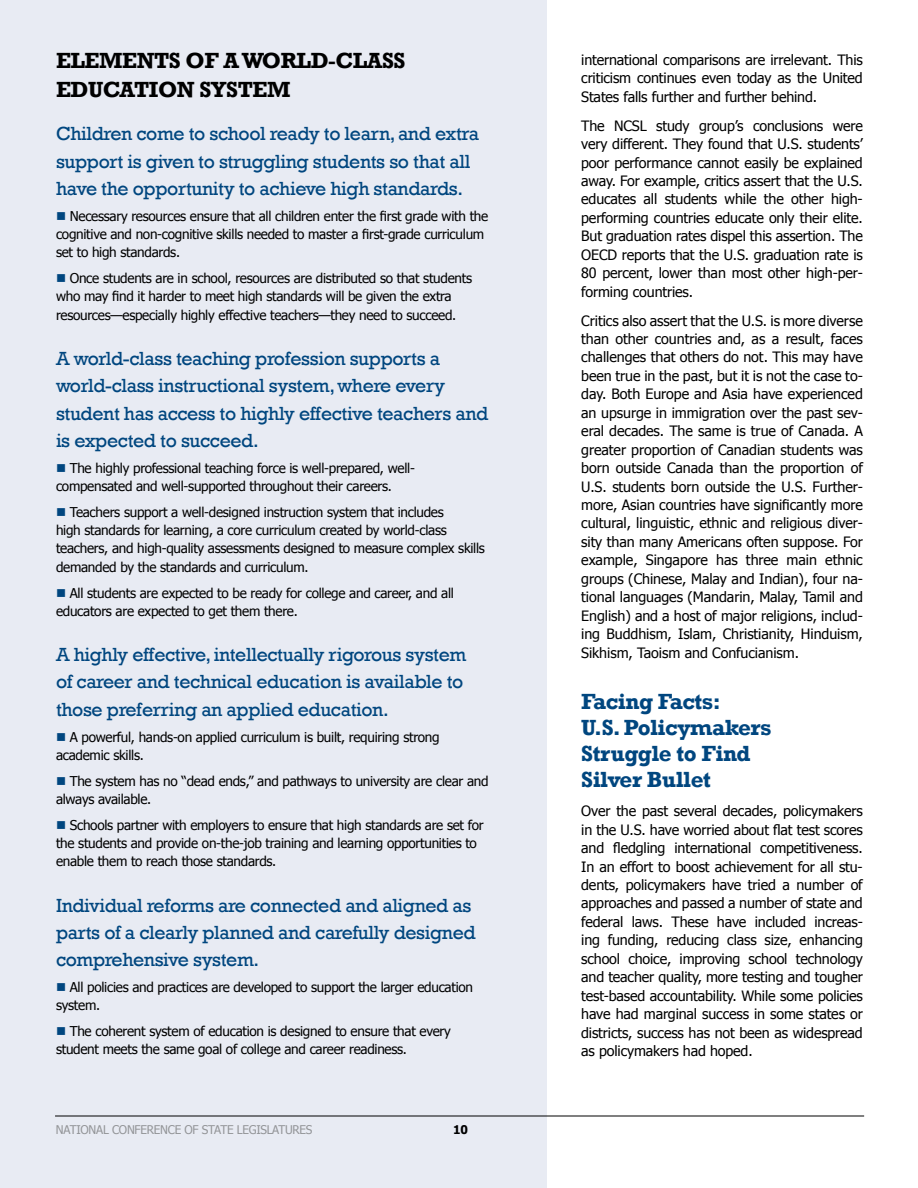
<style>
.page{position:relative;width:918px;height:1188px;background:#fff}
.page>*{position:absolute;margin:0;border:0;box-sizing:border-box;transform-origin:0 0}
.t1{font:700 22.5px/26px "Rockwell";letter-spacing:-.02em;color:#00467f}
.t2{font:700 22.5px/28.8px "Rockwell";letter-spacing:-.02em;color:#000}
.t3{font:19.5px/27.3px "Rockwell";letter-spacing:-.02em;color:#00467f}
.t4{font:14.25px/18.5px "Tahoma";letter-spacing:-.01em;color:#000;text-align:justify}
.t5{font:13.5px/18.3px "Tahoma";letter-spacing:-.02em;color:#000}
.t6{font:12px "Tahoma";letter-spacing:-.02em;color:#939598}
.t7{font:700 12px "Tahoma";color:#000}
.s1{color:#00467f}
</style>
<div class="page">
<div style="left:0;top:0;width:547px;height:1188px;background:#e8ebf3"></div>
<hr style="left:55px;top:1116px;width:809px;height:1px;background:#000">
<h1 class="t2" style="left:56px;top:46px;width:351px">ELEMENTS OF A WORLD-CLASS<br>EDUCATION SYSTEM</h1>
<h2 class="t3" style="left:56px;top:120px;width:425px">Children come to school ready to learn, and extra support is given to struggling students so that all have the opportunity to achieve high standards.</h2>
<p class="t5" style="left:56px;top:207px;width:434px"><span class="s1">■</span> Necessary resources ensure that all children enter the first grade with the cognitive and non-cognitive skills needed to master a first-grade curriculum set to high standards.</p>
<p class="t5" style="left:56px;top:270px;width:418px"><span class="s1">■</span> Once students are in school, resources are distributed so that students who may find it harder to meet high standards will be given the extra resources—especially highly effective teachers—they need to succeed.</p>
<h2 class="t3" style="left:56px;top:345px;width:434px">A world-class teaching profession supports a world-class instructional system, where every student has access to highly effective teachers and is expected to succeed.</h2>
<p class="t5" style="left:56px;top:459px;width:360px"><span class="s1">■</span> The highly professional teaching force is well-prepared, well&shy;compensated and well-supported throughout their careers.</p>
<p class="t5" style="left:56px;top:504px;width:430px"><span class="s1">■</span> Teachers support a well-designed instruction system that includes<br>high standards for learning, a core curriculum created by world-class teachers, and high-quality assessments designed to measure complex skills demanded by the standards and curriculum.</p>
<p class="t5" style="left:56px;top:584px;width:399px"><span class="s1">■</span> All students are expected to be ready for college and career, and all educators are expected to get them there.</p>
<h2 class="t3" style="left:56px;top:641px;width:412px">A highly effective, intellectually rigorous system of career and technical education is available to those preferring an applied education.</h2>
<p class="t5" style="left:56px;top:728px;width:385px"><span class="s1">■</span> A powerful, hands-on applied curriculum is built, requiring strong academic skills.</p>
<p class="t5" style="left:56px;top:772px;width:434px"><span class="s1">■</span> The system has no “dead ends,” and pathways to university are clear and always available.</p>
<p class="t5" style="left:56px;top:816px;width:429px"><span class="s1">■</span> Schools partner with employers to ensure that high standards are set for the students and provide on-the-job training and learning opportunities to enable them to reach those standards.</p>
<h2 class="t3" style="left:56px;top:892px;width:421px">Individual reforms are connected and aligned as parts of a clearly planned and carefully designed comprehensive system.</h2>
<p class="t5" style="left:56px;top:979px;width:419px"><span class="s1">■</span> All policies and practices are developed to support the larger education system.</p>
<p class="t5" style="left:56px;top:1023px;width:396px"><span class="s1">■</span> The coherent system of education is designed to ensure that every student meets the same goal of college and career readiness.</p>
<p class="t6" style="left:56px;top:1122px;width:258px">NATIONAL CONFERENCE OF STATE LEGISLATURES</p>
<p class="t7" style="left:453px;top:1121px;width:16px">10</p>
<p class="t4" style="left:581px;top:51px;width:283px">international comparisons are irrelevant. This criticism continues even today as the United States falls further and further behind.</p>
<p class="t4" style="left:581px;top:117px;width:283px">The NCSL study group’s conclusions were very different. They found that U.S. students’ poor performance cannot easily be explained away. For example, critics assert that the U.S. educates all students while the other high&shy;performing countries educate only their elite.<br>But graduation rates dispel this assertion. The OECD reports that the U.S. graduation rate is 80 percent, lower than most other high-per&shy;forming countries.</p>
<p class="t4" style="left:581px;top:312px;width:283px">Critics also assert that the U.S. is more diverse than other countries and, as a result, faces challenges that others do not. This may have been true in the past, but it is not the case to&shy;day. Both Europe and Asia have experienced an upsurge in immigration over the past sev&shy;eral decades. The same is true of Canada. A greater proportion of Canadian students was born outside Canada than the proportion of U.S. students born outside the U.S. Further&shy;more, Asian countries have significantly more cultural, linguistic, ethnic and religious diver&shy;sity than many Americans often suppose. For example, Singapore has three main ethnic groups (Chinese, Malay and Indian), four na&shy;tional languages (Mandarin, Malay, Tamil and English) and a host of major religions, includ&shy;ing Buddhism, Islam, Christianity, Hinduism, Sikhism, Taoism and Confucianism.</p>
<h1 class="t1" style="left:581px;top:689px;width:192px">Facing Facts:<br>U.S. Policymakers<br>Struggle to Find<br>Silver Bullet</h1>
<p class="t4" style="left:581px;top:803px;width:283px">Over the past several decades, policymakers in the U.S. have worried about flat test scores and fledgling international competitiveness.<br>In an effort to boost achievement for all stu&shy;dents, policymakers have tried a number of approaches and passed a number of state and federal laws. These have included increas&shy;ing funding, reducing class size, enhancing school choice, improving school technology and teacher quality, more testing and tougher test-based accountability. While some policies have had marginal success in some states or districts, success has not been as widespread as policymakers had hoped.</p>
</div>
